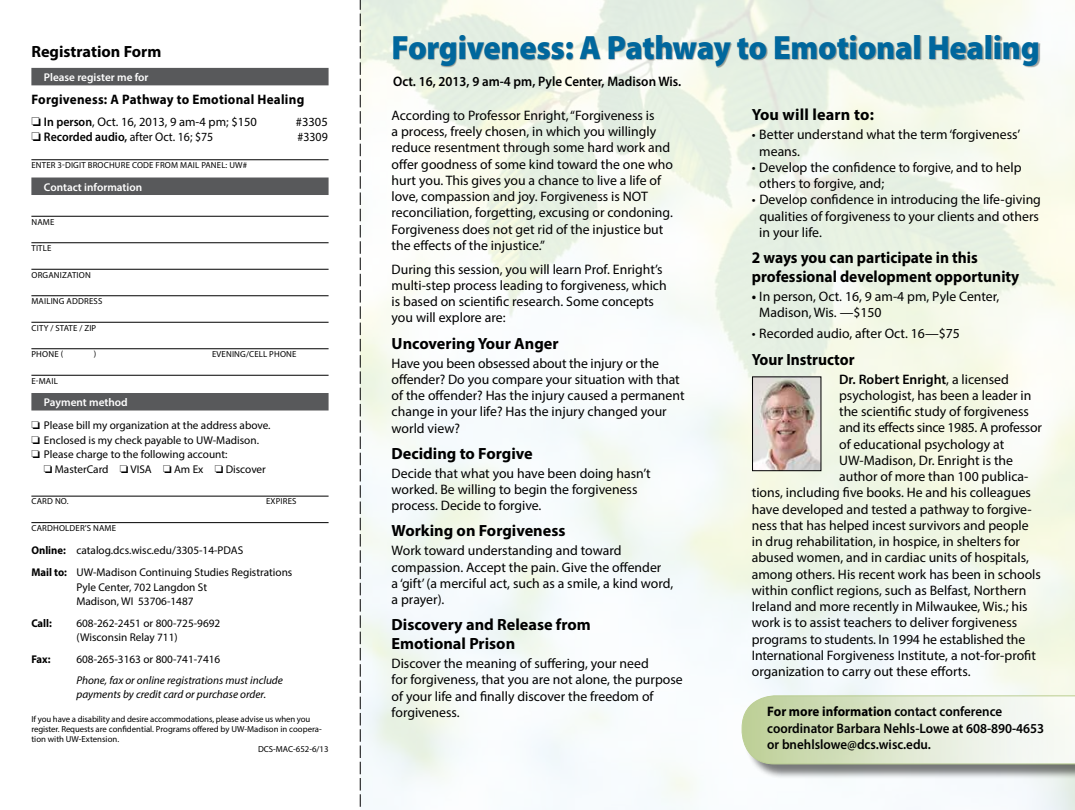
<style>
.page{position:relative;width:1075px;height:810px;background:#fff}
.page>*{position:absolute;margin:0;border:0;box-sizing:border-box;transform-origin:0 0}
.t1{font:900 33.75px "Myriad Pro";letter-spacing:-.01em;color:#00679d;scale:.95 1}
.t2{font:700 16.25px/18.8px "Myriad Pro";color:#000}
.t3{font:700 16.25px/18.8px "Myriad Pro";color:#000;scale:.95 1}
.t4{font:13.75px/16.2px "Myriad Pro";color:#000}
.t5{font:600 13.75px/16.2px "Myriad Pro";color:#000;scale:.95 1}
.t6{font:700 13.75px "Myriad Pro";letter-spacing:.02em;color:#000;scale:.95 1}
.t7{font:13.75px "Myriad Pro";letter-spacing:-.02em;color:#000}
.t8{font:600 13.75px "Myriad Pro";color:#000}
.t9{font:12.5px "Myriad Pro";color:#000}
.t10{font:12.5px "Myriad Pro";color:#000;scale:.95 1}
.t11{font:11.25px/14.4px "Myriad Pro";color:#000}
.t12{font:italic 11.25px/13.5px "Myriad Pro";color:#000}
.t13{font:600 11.25px "Myriad Pro";color:#fff}
.t14{font:700 11.25px "Myriad Pro";color:#000;scale:.95 1}
.t15{font:8.75px "Myriad Pro";color:#000}
.s1{font-weight:600}
.s2{font-weight:600;color:#fff}
.s3{font-weight:700}
.s4{font-weight:400}
</style>
<div class="page">
<img style="left:360px;top:0;width:714px;height:810px">
<svg style="left:360px;top:0;width:1px;height:807px"></svg>
<div style="left:31px;top:68px;width:297px;height:17px;background:#58595b"></div>
<hr style="left:31px;top:160px;width:297px;height:1px;background:#000">
<div style="left:31px;top:178px;width:297px;height:17px;background:#58595b"></div>
<hr style="left:31px;top:216px;width:297px;height:1px;background:#000">
<hr style="left:31px;top:243px;width:297px;height:1px;background:#000">
<hr style="left:31px;top:269px;width:297px;height:1px;background:#000">
<hr style="left:31px;top:296px;width:297px;height:1px;background:#000">
<hr style="left:31px;top:322px;width:297px;height:1px;background:#000">
<hr style="left:31px;top:349px;width:297px;height:1px;background:#000">
<hr style="left:31px;top:375px;width:297px;height:1px;background:#000">
<div style="left:31px;top:393px;width:297px;height:18px;background:#58595b"></div>
<hr style="left:31px;top:496px;width:297px;height:1px;background:#000">
<hr style="left:31px;top:522px;width:297px;height:1px;background:#000">
<div style="left:743px;top:698px;width:331px;height:81px;background:#000;opacity:.75"></div>
<svg style="left:741px;top:696px;width:333px;height:68px"></svg>
<div style="left:394px;top:35px;width:646px;height:33px;background:#000;opacity:.35"></div>
<img style="left:754px;top:379px;width:65px;height:90px">
<div style="left:752px;top:377px;width:69px;height:94px;border:1px solid #000"></div>
<p class="t2" style="left:31px;top:42px;width:131px">Registration Form</p>
<p class="t13" style="left:44px;top:70px;width:106px">Please register me for</p>
<p class="t6" style="left:31px;top:91px;width:289px">Forgiveness: A Pathway to Emotional Healing</p>
<p class="t9" style="left:31px;top:114px;width:227px">❏ <span class="s1">In person</span>, Oct. 16, 2013, 9 am-4 pm; $150</p>
<p class="t9" style="left:296px;top:114px;width:33px">#3305</p>
<p class="t10" style="left:31px;top:129px;width:193px">❏ <span class="s1">Recorded audio,</span> after Oct. 16; $75</p>
<p class="t10" style="left:297px;top:129px;width:33px">#3309</p>
<p class="t15" style="left:31px;top:160px;width:73px">Enter 3-digitbrochu</p>
<p class="t15" style="left:121px;top:160px;width:10px">recode</p>
<p class="t15" style="left:156px;top:160px;width:15px">frommailpanel</p>
<p class="t15" style="left:225px;top:160px;width:23px">: UW#</p>
<p class="t13" style="left:44px;top:180px;width:100px">Contact information</p>
<p class="t15" style="left:31px;top:216px;width:13px">Name</p>
<p class="t15" style="left:31px;top:243px;width:21px">title</p>
<p class="t15" style="left:31px;top:269px;width:42px">Organization</p>
<p class="t15" style="left:31px;top:296px;width:12px">Mailin</p>
<p class="t15" style="left:59px;top:296px;width:12px">g add</p>
<p class="t15" style="left:84px;top:296px;width:10px">ress</p>
<p class="t15" style="left:31px;top:322px;width:27px">City/ state</p>
<p class="t15" style="left:79px;top:322px;width:14px">/zip</p>
<p class="t15" style="left:31px;top:349px;width:11px">Phone</p>
<p class="t15" style="left:61px;top:349px;width:4px">(</p>
<p class="t15" style="left:94px;top:349px;width:4px">)</p>
<p class="t15" style="left:212px;top:349px;width:15px">evenin</p>
<p class="t15" style="left:240px;top:349px;width:15px">g/cellphone</p>
<p class="t15" style="left:31px;top:375px;width:13px">E-mail</p>
<p class="t11" style="left:31px;top:390px;width:241px;line-height:23.4px;text-indent:12px"><span class="s2">Payment method<br></span>❏ Please bill my organization at the address above.</p>
<p class="t11" style="left:31px;top:433px;width:229px">❏ Enclosed is my check payable to UW-Madison. ❏ Please charge to the following account:</p>
<p class="t11" style="left:44px;top:461px;width:223px">❏ MasterCard ❏ VISA ❏ Am Ex ❏ Discover</p>
<p class="t15" style="left:31px;top:496px;width:39px">Card No.</p>
<p class="t15" style="left:266px;top:496px;width:27px">Expi res</p>
<p class="t15" style="left:31px;top:523px;width:22px">Cardholde</p>
<p class="t15" style="left:80px;top:523px;width:26px">r’s Name</p>
<p class="t11" style="left:31px;top:539px;width:262px;line-height:21.9px"><span class="s3">Online:</span> catalog.dcs.wisc.edu/3305-14-PDAS<br><span class="s3">Mail to:</span> UW-Madison Continuing Studies Registrations</p>
<p class="t11" style="left:76px;top:579px;width:132px">Pyle Center, 702 Langdon St<br>Madison, WI 53706-1487</p>
<p class="t14" style="left:31px;top:616px;width:23px">Call:</p>
<p class="t11" style="left:76px;top:616px;width:145px">608-262-2451 or 800-725-9692 (Wisconsin Relay 711)</p>
<p class="t14" style="left:31px;top:652px;width:22px">Fax:</p>
<p class="t11" style="left:76px;top:652px;width:145px">608-265-3163 or 800-741-7416</p>
<p class="t12" style="left:76px;top:673px;width:208px">Phone, fax or online registrations must include payments by credit card or purchase order.</p>
<p class="t15" style="left:31px;top:714px;width:280px">If you have a disability and desire accommodations, please advise us when you</p>
<p class="t15" style="left:31px;top:724px;width:292px">register. Requests are confidential. Programs offered by UW-Madison in coopera-</p>
<p class="t15" style="left:31px;top:734px;width:89px">tion with UW-Extension.</p>
<p class="t15" style="left:258px;top:744px;width:72px">DCS-MAC-652-6/13</p>
<h1 class="t1" style="left:391px;top:25px;width:684px">Forgiveness: A Pathway to Emotional Healing</h1>
<p class="t5" style="left:393px;top:73px;width:305px">Oct. 16, 2013, 9 am-4 pm, Pyle Center, Madison Wis.</p>
<p class="t4" style="left:391px;top:107px;width:283px">According to Professor Enright,“Forgiveness is<br>a process, freely chosen, in which you willingly reduce resentment through some hard work and offer goodness of some kind toward the one who hurt you. This gives you a chance to live a life of love, compassion and joy. Forgiveness is NOT reconciliation, forgetting, excusing or condoning.<br>Forgiveness does not get rid of the injustice but the effects of the injustice.”</p>
<p class="t4" style="left:391px;top:261px;width:276px">During this session, you will learn Prof. Enright’s multi-step process leading to forgiveness, which is based on scientific research. Some concepts you will explore are:</p>
<p class="t2" style="left:391px;top:333px;width:168px">Uncovering Your Anger</p>
<p class="t4" style="left:391px;top:355px;width:294px">Have you been obsessed about the injury or the offender? Do you compare your situation with that of the offender? Has the injury caused a permanent change in your life? Has the injury changed your world view?</p>
<p class="t2" style="left:391px;top:443px;width:143px">Deciding to Forgive</p>
<p class="t4" style="left:391px;top:465px;width:260px">Decide that what you have been doing hasn’t worked. Be willing to begin the forgiveness process. Decide to forgive.</p>
<p class="t2" style="left:391px;top:521px;width:175px">Working on Forgiveness</p>
<p class="t4" style="left:391px;top:542px;width:283px">Work toward understanding and toward compassion. Accept the pain. Give the offender<br>a ‘gift’(a merciful act, such as a smile, a kind word, a prayer).</p>
<p class="t2" style="left:391px;top:615px;width:201px">Discovery and Release from<br>Emotional Prison</p>
<p class="t4" style="left:391px;top:655px;width:292px">Discover the meaning of suffering, your need<br>for forgiveness, that you are not alone, the purpose of your life and finally discover the freedom of forgiveness.</p>
<p class="t2" style="left:751px;top:105px;width:124px">You will learn to:</p>
<p class="t4" style="left:759px;top:126px;width:262px;text-indent:-7px">• Better understand what the term‘forgiveness’ means.</p>
<p class="t4" style="left:759px;top:159px;width:264px;text-indent:-8px">• Develop the confidence to forgive, and to help others to forgive, and;</p>
<p class="t4" style="left:759px;top:191px;width:283px;text-indent:-7px">• Develop confidence in introducing the life-giving qualities of forgiveness to your clients and others in your life.</p>
<p class="t3" style="left:751px;top:248px;width:283px">2 ways you can participate in this professional development opportunity</p>
<p class="t4" style="left:759px;top:288px;width:242px;text-indent:-7px"><span class="s3">•</span> In person, Oct. 16, 9 am-4 pm, Pyle Center,<br>Madison, Wis. —$150</p>
<p class="t4" style="left:751px;top:325px;width:210px">• Recorded audio, after Oct. 16—$75</p>
<p class="t3" style="left:751px;top:349px;width:110px">Your Instructor</p>
<p class="t8" style="left:839px;top:370px;width:171px">Dr. Robert Enright<span class="s4">, a licensed</span></p>
<p class="t4" style="left:839px;top:387px;width:194px">psychologist, has been a leader in</p>
<p class="t4" style="left:839px;top:403px;width:191px">the scientific study of forgiveness</p>
<p class="t7" style="left:839px;top:419px;width:204px">and its effects since 1985. A professor</p>
<p class="t4" style="left:839px;top:436px;width:167px">of educational psychology at</p>
<p class="t4" style="left:839px;top:452px;width:175px">UW-Madison, Dr. Enright is the</p>
<p class="t4" style="left:839px;top:468px;width:191px">author of more than 100 publica-</p>
<p class="t4" style="left:751px;top:484px;width:281px">tions, including five books. He and his colleagues</p>
<p class="t4" style="left:751px;top:501px;width:281px">have developed and tested a pathway to forgive-</p>
<p class="t4" style="left:751px;top:517px;width:278px">ness that has helped incest survivors and people</p>
<p class="t4" style="left:751px;top:533px;width:270px">in drug rehabilitation, in hospice, in shelters for</p>
<p class="t4" style="left:751px;top:549px;width:278px">abused women, and in cardiac units of hospitals,</p>
<p class="t4" style="left:751px;top:566px;width:290px">among others. His recent work has been in schools</p>
<p class="t4" style="left:751px;top:582px;width:276px">within conflict regions, such as Belfast, Northern</p>
<p class="t4" style="left:751px;top:598px;width:277px">Ireland and more recently in Milwaukee, Wis.; his</p>
<p class="t4" style="left:751px;top:614px;width:267px">work is to assist teachers to deliver forgiveness</p>
<p class="t4" style="left:751px;top:631px;width:275px">programs to students. In 1994 he established the</p>
<p class="t4" style="left:751px;top:647px;width:286px">International Forgiveness Institute, a not-for-profit</p>
<p class="t4" style="left:751px;top:663px;width:220px">organization to carry out these efforts.</p>
<p class="t5" style="left:767px;top:703px;width:293px"><span class="s3">For more information</span> contact conference coordinator Barbara Nehls-Lowe at 608-890-4653 or bnehlslowe@dcs.wisc.edu.</p>
</div>
